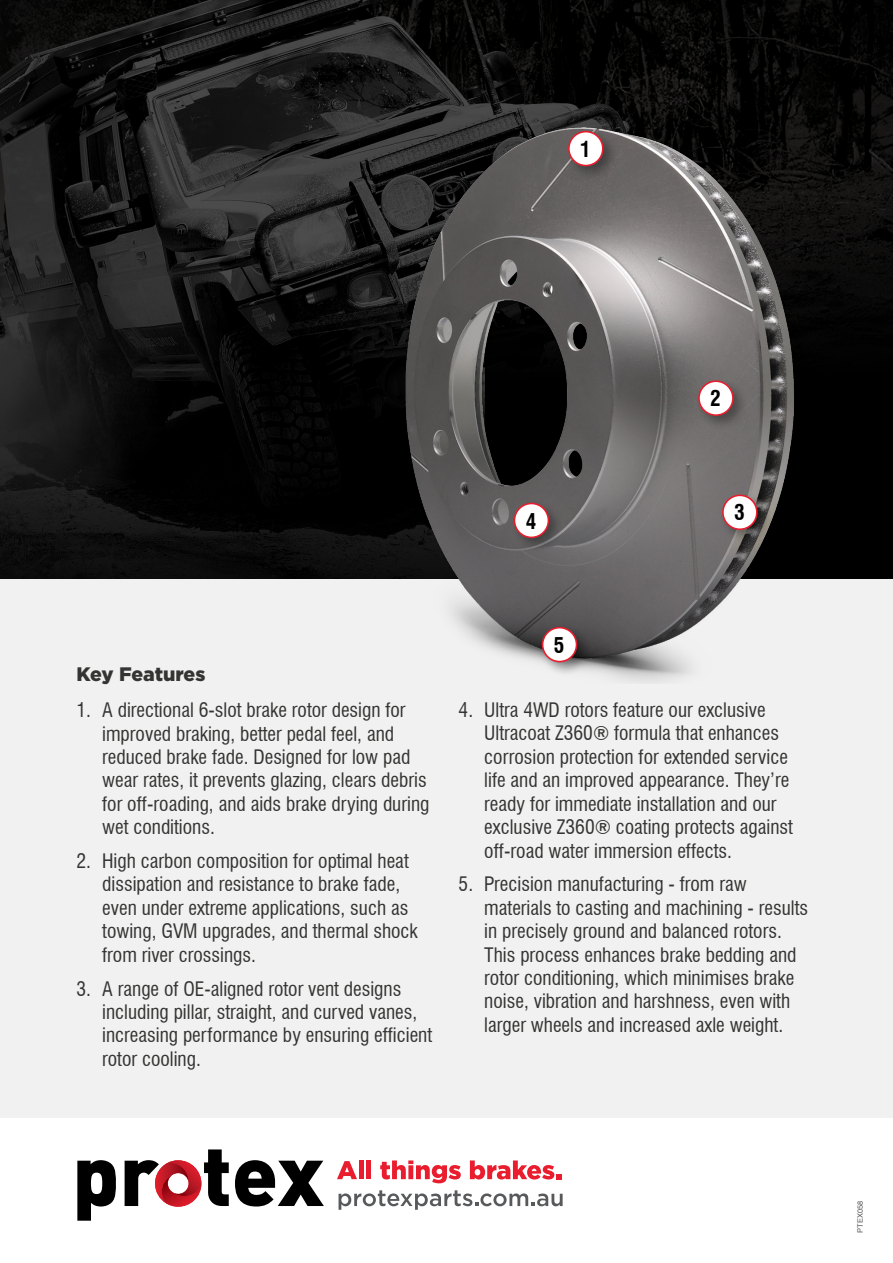
<style>
.page{position:relative;width:893px;height:1263px;background:#fff}
.page>*{position:absolute;margin:0;border:0;box-sizing:border-box;transform-origin:0 0}
.t1{font:700 condensed 21.15px "Swiss 721 BT";color:#000}
.t2{font:condensed 19.5px/23.4px "Swiss 721 BT";color:#343432}
.t3{font:900 19.5px "Gotham";letter-spacing:-.005em;color:#343432}
.t4{font:7.5px "Helvetica";color:#58595b}
</style>
<div class="page">
<div style="left:0;top:491px;width:893px;height:627px;background:#f1f1f2"></div>
<img style="left:0;top:0;width:685px;height:327px">
<svg style="left:0;top:327px;width:302px;height:252px;background:#0c0c0c"></svg>
<div style="left:685px;top:0;width:208px;height:579px;background:#000"></div>
<img style="left:302px;top:101px;width:582px;height:582px">
<div style="left:565px;top:128px;width:53px;height:53px;background:#000;opacity:.33"></div>
<div style="left:569px;top:132px;width:34px;height:34px;background:#fff;border-radius:50%"></div>
<div style="left:568px;top:131px;width:36px;height:35px;border:2px solid #e91d2d;border-radius:50%"></div>
<div style="left:695px;top:378px;width:54px;height:53px;background:#000;opacity:.33"></div>
<div style="left:699px;top:381px;width:34px;height:34px;background:#fff;border-radius:50%"></div>
<div style="left:698px;top:380px;width:36px;height:36px;border:2px solid #e91d2d;border-radius:50%"></div>
<div style="left:719px;top:492px;width:53px;height:53px;background:#000;opacity:.33"></div>
<div style="left:723px;top:495px;width:34px;height:34px;background:#fff;border-radius:50%"></div>
<div style="left:722px;top:494px;width:36px;height:36px;border:2px solid #e91d2d;border-radius:50%"></div>
<div style="left:539px;top:624px;width:53px;height:53px;background:#000;opacity:.33"></div>
<div style="left:543px;top:628px;width:33px;height:34px;background:#fff;border-radius:50%"></div>
<div style="left:542px;top:627px;width:35px;height:35px;border:2px solid #e91d2d;border-radius:50%"></div>
<div style="left:511px;top:500px;width:53px;height:53px;background:#000;opacity:.33"></div>
<div style="left:514px;top:503px;width:34px;height:34px;background:#fff;border-radius:50%"></div>
<div style="left:514px;top:503px;width:35px;height:35px;border:2px solid #e91d2d;border-radius:50%"></div>
<svg style="left:77px;top:1160px;width:39px;height:61px"></svg>
<svg style="left:235px;top:1160px;width:89px;height:46px"></svg>
<svg style="left:125px;top:1149px;width:104px;height:57px"></svg>
<img style="left:162px;top:1196px;width:39px;height:11px">
<img style="left:155px;top:1163px;width:34px;height:40px">
<img style="left:167px;top:1160px;width:34px;height:36px">
<svg style="left:339px;top:1190px;width:224px;height:20px"></svg>
<svg style="left:337px;top:1161px;width:20px;height:18px"></svg>
<hr style="left:359px;top:1160px;width:4px;height:19px;background:#e91d2d">
<div style="left:366px;top:1160px;width:5px;height:19px;background:#e91d2d"></div>
<svg style="left:380px;top:1160px;width:81px;height:23px"></svg>
<svg style="left:470px;top:1160px;width:91px;height:19px"></svg>
<p class="t1" style="left:580px;top:136px;width:12px">1</p>
<p class="t1" style="left:526px;top:508px;width:12px">4</p>
<p class="t1" style="left:710px;top:386px;width:12px">2</p>
<p class="t1" style="left:734px;top:500px;width:12px">3</p>
<p class="t3" style="left:77px;top:661px;width:130px">Key Features</p>
<p class="t2" style="left:102px;top:698px;width:329px;text-indent:-26px">1. A directional 6-slot brake rotor design for improved braking, better pedal feel, and reduced brake fade. Designed for low pad wear rates, it prevents glazing, clears debris for off-roading, and aids brake drying during wet conditions.</p>
<p class="t2" style="left:102px;top:849px;width:317px;text-indent:-26px">2. High carbon composition for optimal heat dissipation and resistance to brake fade, even under extreme applications, such as towing, GVM upgrades, and thermal shock from river crossings.</p>
<p class="t2" style="left:102px;top:977px;width:332px;text-indent:-26px">3. A range of OE-aligned rotor vent designs including pillar, straight, and curved vanes, increasing performance by ensuring efficient rotor cooling.</p>
<p class="t1" style="left:554px;top:632px;width:12px">5</p>
<p class="t2" style="left:484px;top:698px;width:310px;text-indent:-26px">4. Ultra 4WD rotors feature our exclusive Ultracoat Z360® formula that enhances corrosion protection for extended service life and an improved appearance. They’re ready for immediate installation and our exclusive Z360® coating protects against off-road water immersion effects.</p>
<p class="t2" style="left:484px;top:873px;width:325px;text-indent:-26px">5. Precision manufacturing - from raw materials to casting and machining - results in precisely ground and balanced rotors.<br>This process enhances brake bedding and rotor conditioning, which minimises brake noise, vibration and harshness, even with larger wheels and increased axle weight.</p>
<p class="t4" style="left:854px;top:1233px;width:34px;rotate:-90deg">PTEX058</p>
</div>
